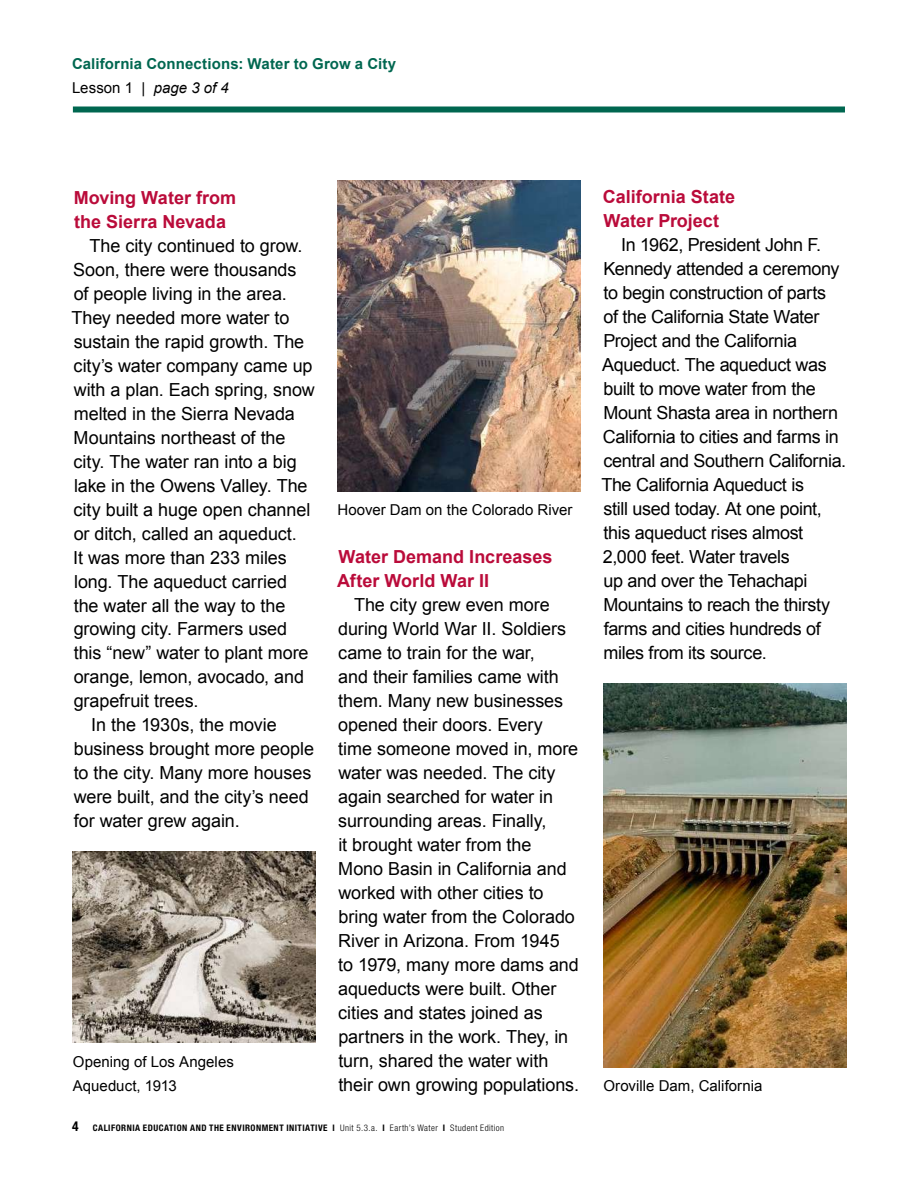
<style>
.page{position:relative;width:918px;height:1188px;background:#fff}
.page>*{position:absolute;margin:0;border:0;box-sizing:border-box;transform-origin:0 0}
.t1{font:18px/24px "Arial";letter-spacing:-.005em;color:#000}
.t2{font:700 18px/24px "Arial";color:#ba0b3a}
.t3{font:15px/24px "Arial";letter-spacing:.005em;color:#000}
.t4{font:700 15px/24px "Arial";letter-spacing:.01em;color:#006750}
.t5{font:700 condensed 9px "Helvetica Neue LT Std";letter-spacing:.055em;color:#000}
.t6{font:300 condensed 9px "Helvetica Neue LT Std";letter-spacing:.05em;color:#000}
.s1{font-weight:400;color:#000}
.s2{font-weight:400;font-style:italic;color:#000}
.s3{font-size:13.5px}
.s4{font-weight:700}
</style>
<div class="page">
<div style="left:73px;top:106px;width:772px;height:6px;background:#006750"></div>
<img style="left:73px;top:852px;width:243px;height:191px">
<img style="left:338px;top:181px;width:242px;height:310px">
<img style="left:603px;top:684px;width:243px;height:384px">
<p class="t4" style="left:72px;top:52px;width:326px">California Connections: Water to Grow a City<br><span class="s1">Lesson 1 |</span> <span class="s2">page 3 of 4</span></p>
<p class="t2" style="left:74px;top:185px;width:164px">Moving Water from the Sierra Nevada</p>
<p class="t1" style="left:90px;top:233px;width:215px">The city continued to grow.</p>
<p class="t1" style="left:73px;top:257px;width:225px">Soon, there were thousands</p>
<p class="t1" style="left:74px;top:281px;width:215px">of people living in the area.</p>
<p class="t1" style="left:72px;top:305px;width:219px">They needed more water to</p>
<p class="t1" style="left:74px;top:329px;width:232px">sustain the rapid growth. The</p>
<p class="t1" style="left:74px;top:353px;width:240px">city’s water company came up</p>
<p class="t1" style="left:74px;top:377px;width:243px">with a plan. Each spring, snow</p>
<p class="t1" style="left:74px;top:401px;width:223px">melted in the Sierra Nevada</p>
<p class="t1" style="left:74px;top:425px;width:213px">Mountains northeast of the</p>
<p class="t1" style="left:74px;top:449px;width:225px">city. The water ran into a big</p>
<p class="t1" style="left:74px;top:473px;width:235px">lake in the Owens Valley. The</p>
<p class="t1" style="left:74px;top:497px;width:238px">city built a huge open channel</p>
<p class="t1" style="left:74px;top:521px;width:225px">or ditch, called an aqueduct.</p>
<p class="t1" style="left:73px;top:545px;width:215px">It was more than 233 miles</p>
<p class="t1" style="left:74px;top:569px;width:215px">long. The aqueduct carried</p>
<p class="t1" style="left:74px;top:593px;width:213px">the water all the way to the</p>
<p class="t1" style="left:74px;top:617px;width:215px">growing city. Farmers used</p>
<p class="t1" style="left:74px;top:641px;width:236px">this “new” water to plant more</p>
<p class="t1" style="left:74px;top:665px;width:232px">orange, lemon, avocado, and</p>
<p class="t1" style="left:74px;top:689px;width:126px">grapefruit trees.</p>
<p class="t1" style="left:91px;top:713px;width:187px">In the 1930s, the movie</p>
<p class="t1" style="left:74px;top:737px;width:242px">business brought more people</p>
<p class="t1" style="left:74px;top:761px;width:239px">to the city. Many more houses</p>
<p class="t1" style="left:74px;top:785px;width:236px">were built, and the city’s need</p>
<p class="t1" style="left:74px;top:809px;width:167px">for water grew again.</p>
<p class="t3" style="left:73px;top:1049px;width:163px">Opening of Los Angeles<br>Aqueduct, 1913</p>
<p class="t3" style="left:338px;top:498px;width:237px">Hoover Dam on the Colorado River</p>
<p class="t2" style="left:337px;top:544px;width:217px">Water Demand Increases<br>After World War II</p>
<p class="t1" style="left:338px;top:592px;width:242px;text-indent:16px">The city grew even more during World War II. Soldiers came to train for the war,<br>and their families came with them. Many new businesses opened their doors. Every time someone moved in, more water was needed. The city again searched for water in surrounding areas. Finally,<br>it brought water from the<br>Mono Basin in California and worked with other cities to bring water from the Colorado<br>River in Arizona. From 1945 to 1979, many more dams and aqueducts were built. Other cities and states joined as partners in the work. They, in turn, shared the water with their own growing populations.</p>
<p class="t5" style="left:72px;top:1123px;width:93px"><span class="s3">4</span> CALIFORNIA EDUCATION</p>
<p class="t5" style="left:190px;top:1123px;width:25px">AN D THE</p>
<p class="t5" style="left:227px;top:1123px;width:22px">ENVIRONMENT</p>
<p class="t5" style="left:286px;top:1123px;width:8px">INITIATI</p>
<p class="t6" style="left:318px;top:1123px;width:188px"><span class="s4">VE I</span> Unit 5.3.a. <span class="s4">I</span> Earth’s Water <span class="s4">I</span> Student Edition</p>
<p class="t2" style="left:603px;top:185px;width:134px">California State<br>Water Project</p>
<p class="t1" style="left:601px;top:233px;width:246px;text-indent:20px">In 1962, President John F.<br>Kennedy attended a ceremony to begin construction of parts<br>of the California State Water<br>Project and the California<br>Aqueduct. The aqueduct was built to move water from the<br>Mount Shasta area in northern<br>California to cities and farms in central and Southern California.<br>The California Aqueduct is<br>still used today. At one point, this aqueduct rises almost<br>2,000 feet. Water travels<br>up and over the Tehachapi<br>Mountains to reach the thirsty farms and cities hundreds of miles from its source.</p>
<p class="t3" style="left:603px;top:1073px;width:161px">Oroville Dam, California</p>
</div>
